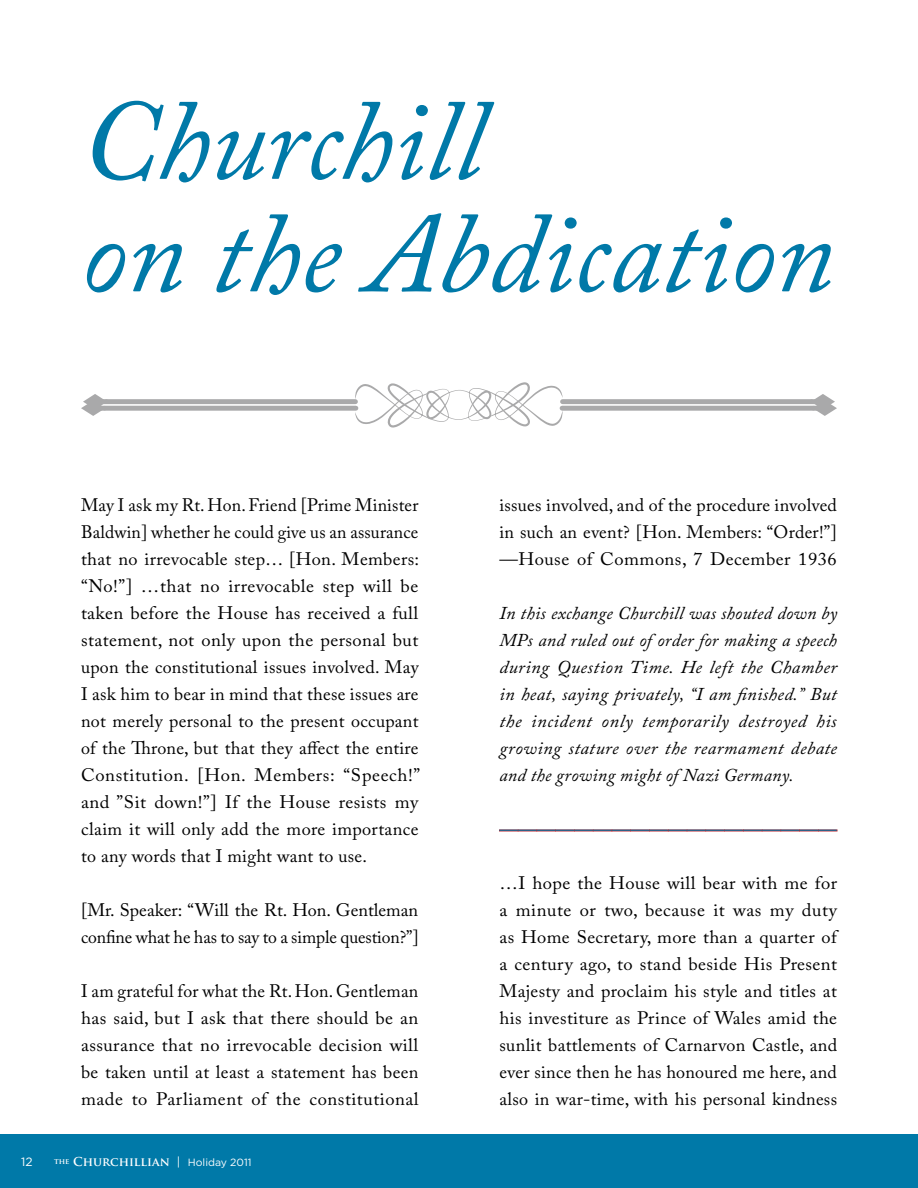
<style>
.page{position:relative;width:918px;height:1188px;background:#fff}
.page>*{position:absolute;margin:0;border:0;box-sizing:border-box;transform-origin:0 0}
.t1{font:italic 114px/112.5px "Adobe Caslon Pro";color:#0079a8}
.t2{font:18px/27px "Adobe Caslon Pro";letter-spacing:.015em;color:#000;text-align:justify}
.t3{font:italic 18px/27px "Adobe Caslon Pro";letter-spacing:.02em;color:#000;text-align:justify}
.t4{font:18px/27px "Adobe Caslon Pro";letter-spacing:-.005em;color:#000}
.t5{font:18px "Adobe Caslon Pro";color:#0079a8}
.t6{font:700 12px "Trajan Pro";color:#fff}
.t7{font:12px "Gotham";color:#fff}
.s1{font-family:"Gotham";font-weight:400}
.s2{font-family:"Gotham";font-weight:400;font-size:10.5px}
</style>
<div class="page">
<svg style="left:500px;top:830px;width:337px;height:1px"></svg>
<div style="left:0;top:1134px;width:918px;height:54px;background:#0079a8"></div>
<svg style="left:355px;top:382px;width:208px;height:46px"></svg>
<div style="left:95px;top:399px;width:260px;height:5px;background:#a9a9aa"></div>
<div style="left:93px;top:406px;width:263px;height:5px;background:#a9a9aa"></div>
<svg style="left:81px;top:394px;width:28px;height:22px"></svg>
<div style="left:563px;top:399px;width:260px;height:5px;background:#a9a9aa"></div>
<div style="left:562px;top:406px;width:263px;height:5px;background:#a9a9aa"></div>
<svg style="left:809px;top:394px;width:28px;height:22px"></svg>
<h1 class="t1" style="left:81px;top:83px;width:755px">Churchill<br>on the Abdication</h1>
<p class="t2" style="left:81px;top:492px;width:341px">May I ask my Rt. Hon. Friend [Prime Minister Baldwin] whether he could give us an assurance that no irrevocable step… [Hon. Members: “No!”] …that no irrevocable step will be taken before the House has received a full statement, not only upon the personal but upon the constitutional issues involved. May I ask him to bear in mind that these issues are not merely personal to the present occupant of the Throne, but that they affect the entire Constitution. [Hon. Members: “Speech!” and ”Sit down!”] If the House resists my claim it will only add the more importance to any words that I might want to use.</p>
<p class="t4" style="left:81px;top:897px;width:339px">[Mr. Speaker: “Will the Rt. Hon. Gentleman confine what he has to say to a simple question?”]</p>
<p class="t2" style="left:81px;top:978px;width:339px">I am grateful for what the Rt. Hon. Gentleman has said, but I ask that there should be an assurance that no irrevocable decision will be taken until at least a statement has been made to Parliament of the constitutional</p>
<p class="t7" style="left:21px;top:1154px;width:13px">12</p>
<p class="t6" style="left:54px;top:1154px;width:199px"><sup>THE</sup> CHURCHILLIAN <span class="s1">|</span> <span class="s2">Holiday 2011</span></p>
<p class="t2" style="left:500px;top:492px;width:339px">issues involved, and of the procedure involved in such an event? [Hon. Members: “Order!”] —House of Commons, 7 December 1936</p>
<p class="t3" style="left:500px;top:600px;width:339px">In this exchange Churchill was shouted down by MPs and ruled out of order for making a speech during Question Time. He left the Chamber in heat, saying privately, “I am finished.” But the incident only temporarily destroyed his growing stature over the rearmament debate and the growing might of Nazi Germany.</p>
<p class="t5" style="left:500px;top:819px;width:339px">——————————————————</p>
<p class="t2" style="left:500px;top:870px;width:339px">…I hope the House will bear with me for a minute or two, because it was my duty as Home Secretary, more than a quarter of a century ago, to stand beside His Present Majesty and proclaim his style and titles at his investiture as Prince of Wales amid the sunlit battlements of Carnarvon Castle, and ever since then he has honoured me here, and also in war-time, with his personal kindness</p>
</div>
